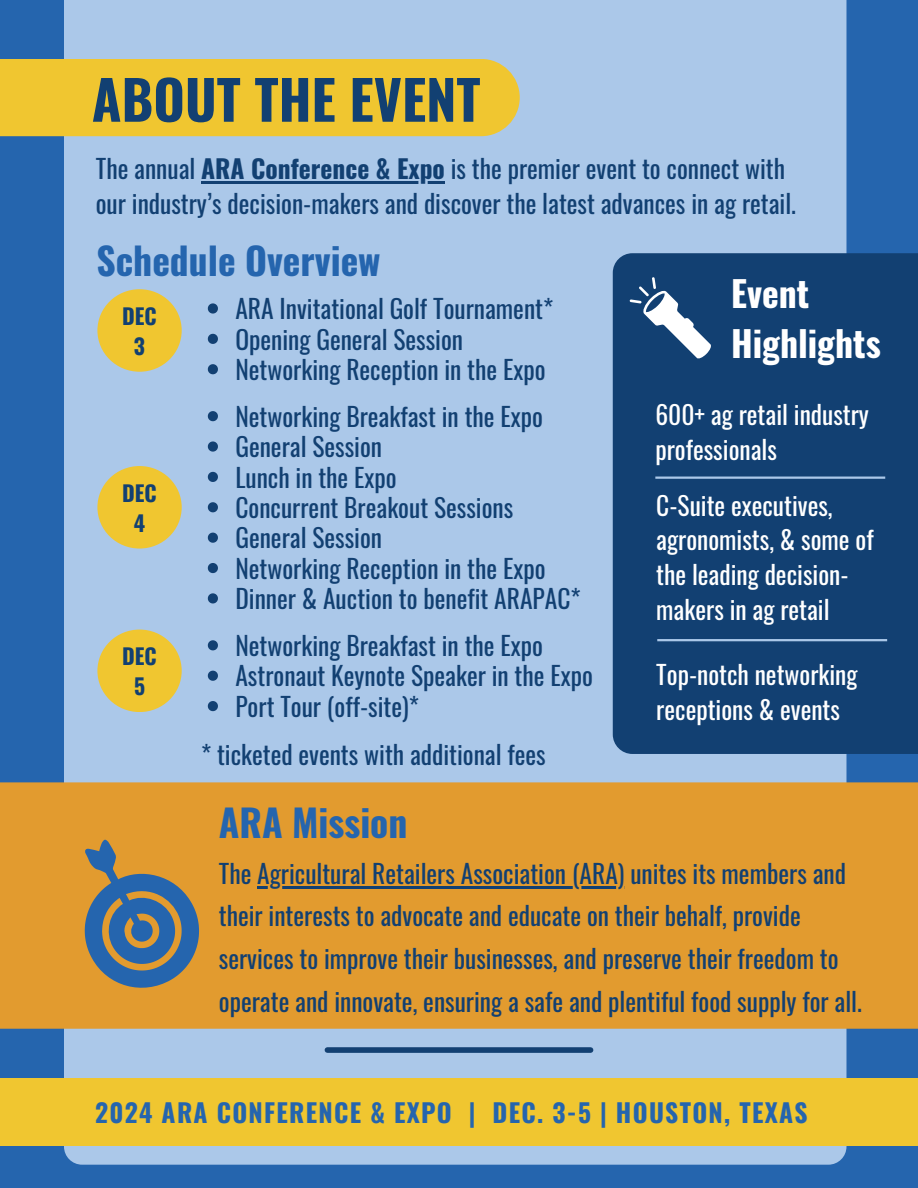
<style>
.page{position:relative;width:918px;height:1188px;background:#2565ae}
.page>*{position:absolute;margin:0;border:0;box-sizing:border-box;transform-origin:0 0}
.t1{font:700 54px "Oswald";color:#124072}
.t2{font:700 37.5px "Oswald";color:#2565ae}
.t3{font:700 35.55px/49.5px "Oswald";color:#fff}
.t4{font:25.5px/42.8px "Oswald";color:#124072}
.t5{font:25.5px/34.8px "Oswald";color:#fff}
.t6{font:700 25.5px "Oswald";letter-spacing:.05em;color:#2565ae}
.t7{font:700 21.75px/30.2px "Oswald";color:#124072;text-align:center}
.s1{font-weight:700}
</style>
<div class="page">
<div style="left:64px;top:0;width:782px;height:1165px;background:#abc8e9"></div>
<div style="left:327px;top:1047px;width:264px;height:6px;background:#124072"></div>
<div style="left:0;top:1078px;width:918px;height:68px;background:#f0c630"></div>
<div style="left:0;top:59px;width:520px;height:77px;background:#f0c630"></div>
<hr style="left:201px;top:182px;width:244px;height:2px;background:#124072">
<div style="left:0;top:782px;width:918px;height:247px;background:#e29b2f"></div>
<svg style="left:84px;top:840px;width:115px;height:156px"></svg>
<div style="left:613px;top:253px;width:305px;height:501px;background:#124072"></div>
<hr style="left:655px;top:477px;width:230px;height:2px;background:#abc8e9">
<hr style="left:657px;top:639px;width:230px;height:2px;background:#abc8e9">
<svg style="left:630px;top:277px;width:82px;height:82px;background:#4e7196"></svg>
<div style="left:97px;top:289px;width:85px;height:83px;background:#f0c630;border-radius:50%"></div>
<div style="left:97px;top:466px;width:85px;height:83px;background:#f0c630;border-radius:50%"></div>
<div style="left:97px;top:630px;width:85px;height:82px;background:#f0c630;border-radius:50%"></div>
<hr style="left:257px;top:886px;width:368px;height:2px;background:#124072">
<svg style="left:208px;top:303px;width:10px;height:11px"></svg>
<svg style="left:208px;top:334px;width:10px;height:10px"></svg>
<svg style="left:208px;top:364px;width:10px;height:10px"></svg>
<svg style="left:208px;top:411px;width:10px;height:10px"></svg>
<svg style="left:208px;top:441px;width:10px;height:11px"></svg>
<svg style="left:208px;top:472px;width:10px;height:10px"></svg>
<svg style="left:208px;top:502px;width:10px;height:10px"></svg>
<svg style="left:208px;top:533px;width:10px;height:10px"></svg>
<svg style="left:208px;top:563px;width:10px;height:10px"></svg>
<svg style="left:208px;top:593px;width:10px;height:10px"></svg>
<svg style="left:208px;top:640px;width:10px;height:10px"></svg>
<svg style="left:208px;top:671px;width:10px;height:10px"></svg>
<svg style="left:208px;top:701px;width:10px;height:10px"></svg>
<p class="t1" style="left:92px;top:57px;width:390px">ABOUT THE EVENT</p>
<h1 class="t4" style="left:96px;top:146px;width:691px">The annual <span class="s1">ARA Conference &amp; Expo</span> is the premier event to connect with</h1>
<h4 class="t4" style="left:96px;top:181px;width:702px">our industry’s decision-makers and discover the latest advances in ag retail.</h4>
<p class="t2" style="left:96px;top:231px;width:286px">Schedule Overview</p>
<p class="t7" style="left:122px;top:300px;width:36px">DEC<br>3</p>
<p class="t7" style="left:122px;top:477px;width:36px">DEC<br>4</p>
<p class="t7" style="left:122px;top:640px;width:36px">DEC<br>5</p>
<p class="t4" style="left:235px;top:286px;width:319px">ARA Invitational Golf Tournament*</p>
<p class="t4" style="left:235px;top:317px;width:229px">Opening General Session</p>
<p class="t4" style="left:235px;top:347px;width:312px">Networking Reception in the Expo</p>
<p class="t4" style="left:235px;top:394px;width:309px">Networking Breakfast in the Expo</p>
<p class="t4" style="left:235px;top:424px;width:148px">General Session</p>
<h4 class="t4" style="left:235px;top:455px;width:163px">Lunch in the Expo</h4>
<p class="t4" style="left:235px;top:485px;width:279px">Concurrent Breakout Sessions</p>
<h2 class="t4" style="left:235px;top:515px;width:148px">General Session</h2>
<h4 class="t4" style="left:235px;top:546px;width:312px">Networking Reception in the Expo</h4>
<h4 class="t4" style="left:235px;top:576px;width:347px">Dinner &amp; Auction to benefit ARAPAC*</h4>
<h4 class="t4" style="left:235px;top:623px;width:309px">Networking Breakfast in the Expo</h4>
<p class="t4" style="left:235px;top:654px;width:359px">Astronaut Keynote Speaker in the Expo</p>
<h2 class="t4" style="left:235px;top:684px;width:185px">Port Tour (off-site)*</h2>
<h4 class="t4" style="left:201px;top:732px;width:346px">* ticketed events with additional fees</h4>
<p class="t2" style="left:219px;top:793px;width:190px">ARA Mission</p>
<p class="t3" style="left:731px;top:267px;width:151px">Event<br>Highlights</p>
<p class="t5" style="left:655px;top:396px;width:215px">600+ ag retail industry professionals</p>
<h2 class="t5" style="left:656px;top:487px;width:219px">C-Suite executives, agronomists, &amp; some of the leading decision&shy;makers in ag retail</h2>
<h3 class="t5" style="left:656px;top:656px;width:203px">Top-notch networking receptions &amp; events</h3>
<p class="t4" style="left:219px;top:851px;width:629px">The Agricultural Retailers Association (ARA) unites its members and</p>
<p class="t4" style="left:219px;top:894px;width:645px">their interests to advocate and educate on their behalf, provide services to improve their businesses, and preserve their freedom to operate and innovate, ensuring a safe and plentiful food supply for all.</p>
<p class="t6" style="left:95px;top:1092px;width:714px">2024 ARA CONFERENCE &amp; EXPO | DEC. 3-5 | HOUSTON, TEXAS</p>
</div>
